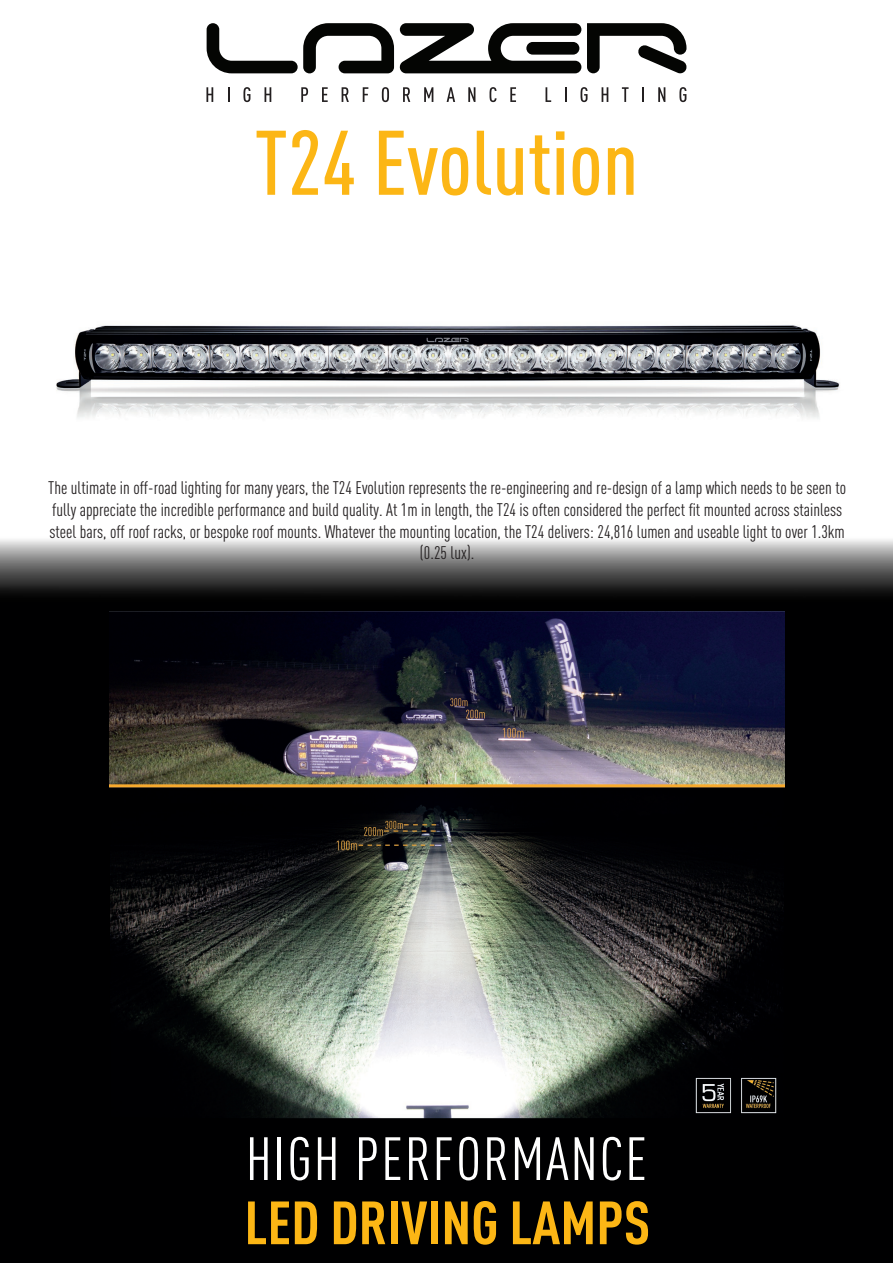
<style>
.page{position:relative;width:893px;height:1263px;background:#fff}
.page>*{position:absolute;margin:0;border:0;box-sizing:border-box;transform-origin:0 0}
.t1{font:500 condensed 90px "DINOT";color:#fcb615}
.t2{font:700 condensed 60px "DINOT";color:#fcb615}
.t3{font:condensed 60px "DINOT";letter-spacing:.03em;color:#fff}
.t4{font:condensed 18px/21.6px "DINOT";color:#231f20;text-align:center}
</style>
<div class="page">
<img style="left:56px;top:325px;width:784px;height:94px">
<img style="left:0;top:539px;width:893px;height:724px">
<svg style="left:207px;top:23px;width:479px;height:50px"></svg>
<svg style="left:206px;top:87px;width:7px;height:15px"></svg>
<svg style="left:228px;top:87px;width:1px;height:15px"></svg>
<svg style="left:243px;top:87px;width:7px;height:15px"></svg>
<svg style="left:265px;top:87px;width:6px;height:15px"></svg>
<svg style="left:301px;top:87px;width:7px;height:15px"></svg>
<svg style="left:322px;top:87px;width:6px;height:15px"></svg>
<svg style="left:342px;top:87px;width:7px;height:15px"></svg>
<svg style="left:363px;top:87px;width:5px;height:15px"></svg>
<svg style="left:382px;top:87px;width:7px;height:15px"></svg>
<svg style="left:403px;top:87px;width:7px;height:15px"></svg>
<svg style="left:424px;top:87px;width:9px;height:15px"></svg>
<svg style="left:447px;top:87px;width:8px;height:15px"></svg>
<svg style="left:468px;top:87px;width:7px;height:15px"></svg>
<svg style="left:490px;top:87px;width:6px;height:15px"></svg>
<svg style="left:510px;top:87px;width:6px;height:15px"></svg>
<svg style="left:545px;top:87px;width:6px;height:15px"></svg>
<svg style="left:565px;top:87px;width:1px;height:15px"></svg>
<svg style="left:581px;top:87px;width:6px;height:15px"></svg>
<svg style="left:602px;top:87px;width:6px;height:15px"></svg>
<svg style="left:622px;top:87px;width:7px;height:15px"></svg>
<svg style="left:642px;top:87px;width:2px;height:15px"></svg>
<svg style="left:658px;top:87px;width:7px;height:15px"></svg>
<svg style="left:679px;top:87px;width:7px;height:15px"></svg>
<img style="left:109px;top:612px;width:676px;height:506px">
<h1 class="t1" style="left:255px;top:109px;width:385px">T24 Evolution</h1>
<p class="t4" style="left:48px;top:477px;width:799px">The ultimate in off-road lighting for many years, the T24 Evolution represents the re-engineering and re-design of a lamp which needs to be seen to fully appreciate the incredible performance and build quality. At 1m in length, the T24 is often considered the perfect fit mounted across stainless steel bars, off roof racks, or bespoke roof mounts. Whatever the mounting location, the T24 delivers: 24,816 lumen and useable light to over 1.3km (0.25 lux).</p>
<h2 class="t3" style="left:246px;top:1124px;width:403px">HIGH PERFORMANCE</h2>
<h2 class="t2" style="left:244px;top:1186px;width:407px">LED DRIVING LAMPS</h2>
</div>
